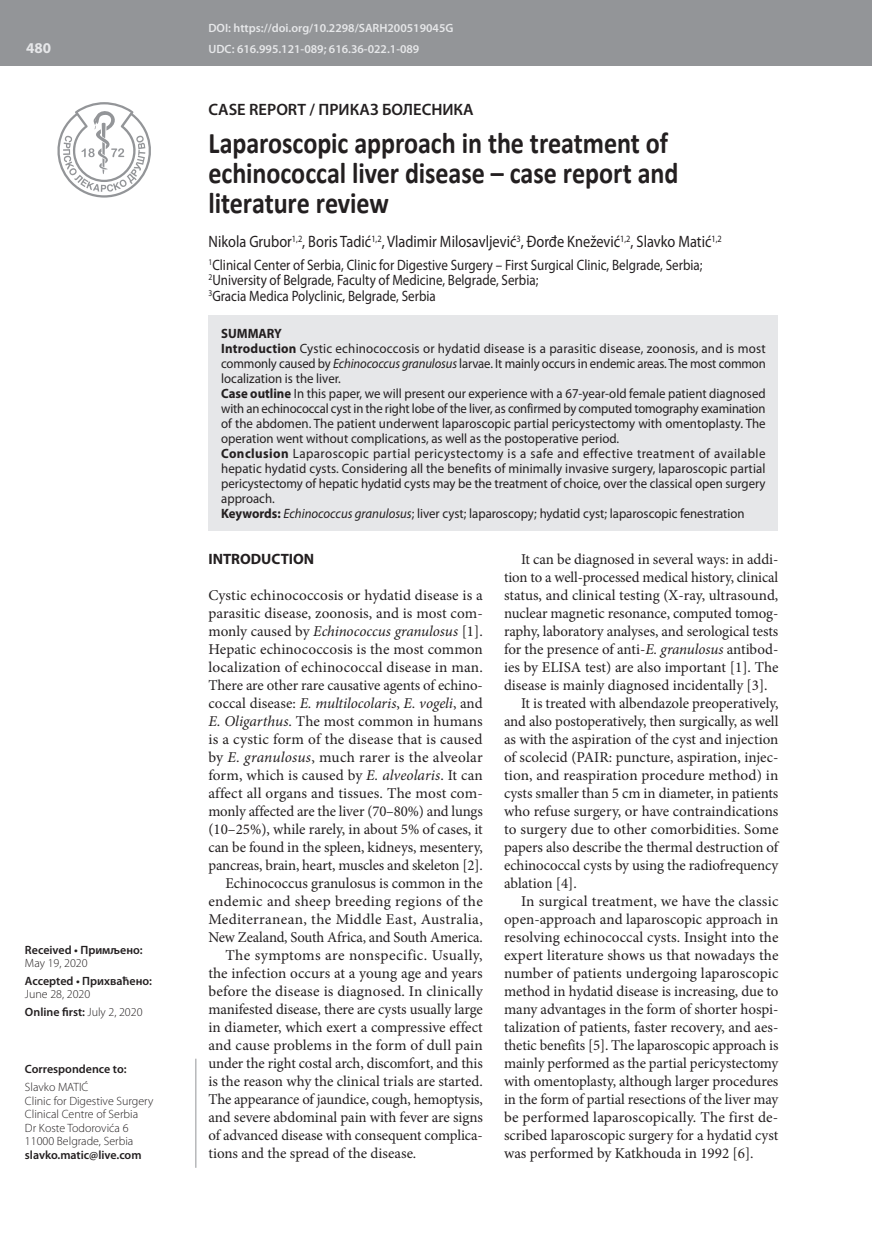
<style>
.page{position:relative;width:872px;height:1234px;background:#fff}
.page>*{position:absolute;margin:0;border:0;box-sizing:border-box;transform-origin:0 0}
.t1{font:700 30px/30px "Calibri";letter-spacing:-.005em;color:#231f20;scale:.87 1}
.t2{font:16.5px "Myriad Pro";color:#231f20;scale:.87 1}
.t3{font:600 16.5px "Myriad Pro";color:#231f20}
.t4{font:15px "Minion Pro";color:#231f20}
.t5{font:15px/15.8px "Myriad Pro";color:#231f20;scale:.87 1}
.t6{font:15px "Minion Pro";letter-spacing:.02em;color:#231f20}
.t7{font:italic 15px "Minion Pro";letter-spacing:-.005em;color:#231f20}
.t8{font:700 15px "Myriad Pro";color:#231f20}
.t9{font:700 15px "Myriad Pro";color:#e6e7e9}
.t10{font:13.5px/15px "Myriad Pro";color:#231f20;scale:.96 1}
.t11{font:300 12px/13.5px "Myriad Pro";color:#231f20}
.t12{font:600 12px/21.3px "Myriad Pro";color:#e6e7e9}
.t13{font:600 12px "Myriad Pro";color:#231f20}
.s1{font-weight:600}
.s2{font-weight:700}
.s3{font-style:italic}
.s4{font-style:normal}
</style>
<div class="page">
<div style="left:0;top:0;width:872px;height:66px;background:#939598"></div>
<svg style="left:57px;top:102px;width:94px;height:95px"></svg>
<hr style="left:196px;top:1058px;width:1px;height:109px;background:#939598">
<div style="left:208px;top:315px;width:570px;height:215px;background:#e6e7e9"></div>
<p class="t9" style="left:26px;top:38px;width:26px">480</p>
<p class="t13" style="left:25px;top:941px;width:119px">Received • Примљено:</p>
<p class="t11" style="left:25px;top:956px;width:64px">May 19, 2020</p>
<p class="t13" style="left:25px;top:972px;width:129px">Accepted • Прихваћено:</p>
<p class="t11" style="left:25px;top:985px;width:119px;line-height:17.7px">June 28, 2020<br><span class="s1">Online first:</span> July 2, 2020</p>
<p class="t13" style="left:25px;top:1061px;width:103px">Correspondence to:</p>
<p class="t11" style="left:25px;top:1080px;width:130px">Slavko MATIĆ<br>Clinic for Digestive Surgery<br>Clinical Centre of Serbia<br>Dr Koste Todorovića 6<br>11000 Belgrade, Serbia</p>
<p class="t13" style="left:25px;top:1146px;width:118px">slavko.matic@live.com</p>
<p class="t12" style="left:208px;top:17px;width:246px">DOI: https://doi.org/10.2298/SARH200519045G<br>UDC: 616.995.121-089; 616.36-022.1-089</p>
<p class="t3" style="left:208px;top:98px;width:267px">CASE REPORT / ПРИКАЗ БОЛЕСНИКА</p>
<h1 class="t1" style="left:208px;top:128px;width:542px">Laparoscopic approach in the treatment of echinococcal liver disease – case report and literature review</h1>
<p class="t2" style="left:208px;top:232px;width:591px">Nikola Grubor<sup>1,2</sup>, Boris Tadić<sup>1,2</sup>, Vladimir Milosavljević<sup>3</sup>, Đorđe Knežević<sup>1,2</sup>, Slavko Matić<sup>1,2</sup></p>
<p class="t5" style="left:208px;top:256px;width:569px"><sup>1</sup>Clinical Center of Serbia, Clinic for Digestive Surgery – First Surgical Clinic, Belgrade, Serbia;<br><sup>2</sup>University of Belgrade, Faculty of Medicine, Belgrade, Serbia;<br><sup>3</sup>Gracia Medica Polyclinic, Belgrade, Serbia</p>
<p class="t10" style="left:221px;top:325px;width:569px"><span class="s2">SUMMARY<br>Introduction</span> Cystic echinococcosis or hydatid disease is a parasitic disease, zoonosis, and is most commonly caused by <span class="s3">Echinococcus granulosus</span> larvae. It mainly occurs in endemic areas. The most common localization is the liver.<br><span class="s2">Case outline</span> In this paper, we will present our experience with a 67-year-old female patient diagnosed with an echinococcal cyst in the right lobe of the liver, as confirmed by computed tomography examination of the abdomen. The patient underwent laparoscopic partial pericystectomy with omentoplasty. The operation went without complications, as well as the postoperative period.<br><span class="s2">Conclusion</span> Laparoscopic partial pericystectomy is a safe and effective treatment of available hepatic hydatid cysts. Considering all the benefits of minimally invasive surgery, laparoscopic partial pericystectomy of hepatic hydatid cysts may be the treatment of choice, over the classical open surgery approach.<br><span class="s2">Keywords:</span> <span class="s3">Echinococcus granulosus</span>; liver cyst; laparoscopy; hydatid cyst; laparoscopic fenestration</p>
<p class="t8" style="left:208px;top:549px;width:107px">INTRODUCTION</p>
<p class="t4" style="left:208px;top:585px;width:276px">Cystic echinococcosis or hydatid disease is a</p>
<p class="t4" style="left:208px;top:603px;width:276px">parasitic disease, zoonosis, and is most com-</p>
<p class="t7" style="left:208px;top:620px;width:276px"><span class="s4">monly caused by</span> Echinococcus granulosus <span class="s4">[1].</span></p>
<p class="t4" style="left:208px;top:639px;width:276px">Hepatic echinococcosis is the most common</p>
<p class="t4" style="left:208px;top:657px;width:276px">localization of echinococcal disease in man.</p>
<p class="t4" style="left:208px;top:675px;width:276px">There are other rare causative agents of echino-</p>
<p class="t7" style="left:208px;top:692px;width:276px"><span class="s4">coccal disease:</span> E. multilocolaris<span class="s4">,</span> E. vogeli<span class="s4">, and</span></p>
<p class="t4" style="left:208px;top:711px;width:276px"><span class="s3">E. Oligarthus</span>. The most common in humans</p>
<p class="t4" style="left:208px;top:729px;width:276px">is a cystic form of the disease that is caused</p>
<p class="t4" style="left:208px;top:747px;width:276px">by <span class="s3">E. granulosus</span>, much rarer is the alveolar</p>
<p class="t4" style="left:208px;top:765px;width:276px">form, which is caused by <span class="s3">E. alveolaris</span>. It can</p>
<p class="t4" style="left:208px;top:783px;width:276px">affect all organs and tissues. The most com-</p>
<p class="t4" style="left:208px;top:801px;width:276px">monly affected are the liver (70–80%) and lungs</p>
<p class="t4" style="left:208px;top:819px;width:276px">(10–25%), while rarely, in about 5% of cases, it</p>
<p class="t4" style="left:208px;top:837px;width:276px">can be found in the spleen, kidneys, mesentery,</p>
<p class="t4" style="left:208px;top:855px;width:276px">pancreas, brain, heart, muscles and skeleton [2].</p>
<p class="t4" style="left:225px;top:873px;width:259px">Echinococcus granulosus is common in the</p>
<p class="t6" style="left:208px;top:891px;width:276px">endemic and sheep breeding regions of the</p>
<p class="t6" style="left:208px;top:909px;width:276px">Mediterranean, the Middle East, Australia,</p>
<p class="t4" style="left:208px;top:927px;width:276px">New Zealand, South Africa, and South America.</p>
<p class="t6" style="left:225px;top:945px;width:259px">The symptoms are nonspecific. Usually,</p>
<p class="t4" style="left:208px;top:963px;width:276px">the infection occurs at a young age and years</p>
<p class="t4" style="left:208px;top:981px;width:276px">before the disease is diagnosed. In clinically</p>
<p class="t4" style="left:208px;top:999px;width:276px">manifested disease, there are cysts usually large</p>
<p class="t4" style="left:208px;top:1017px;width:276px">in diameter, which exert a compressive effect</p>
<p class="t4" style="left:208px;top:1035px;width:276px">and cause problems in the form of dull pain</p>
<p class="t4" style="left:208px;top:1053px;width:276px">under the right costal arch, discomfort, and this</p>
<p class="t4" style="left:208px;top:1071px;width:276px">is the reason why the clinical trials are started.</p>
<p class="t4" style="left:208px;top:1089px;width:276px">The appearance of jaundice, cough, hemoptysis,</p>
<p class="t4" style="left:208px;top:1107px;width:276px">and severe abdominal pain with fever are signs</p>
<p class="t4" style="left:208px;top:1125px;width:276px">of advanced disease with consequent complica-</p>
<p class="t4" style="left:208px;top:1143px;width:209px">tions and the spread of the disease.</p>
<p class="t4" style="left:521px;top:549px;width:259px">It can be diagnosed in several ways: in addi-</p>
<p class="t4" style="left:504px;top:567px;width:276px">tion to a well-processed medical history, clinical</p>
<p class="t4" style="left:504px;top:585px;width:276px">status, and clinical testing (X-ray, ultrasound,</p>
<p class="t4" style="left:504px;top:603px;width:276px">nuclear magnetic resonance, computed tomog-</p>
<p class="t4" style="left:504px;top:621px;width:276px">raphy, laboratory analyses, and serological tests</p>
<p class="t4" style="left:504px;top:639px;width:276px">for the presence of anti-<span class="s3">E. granulosus</span> antibod-</p>
<p class="t4" style="left:504px;top:657px;width:276px">ies by ELISA test) are also important [1]. The</p>
<p class="t4" style="left:504px;top:675px;width:265px">disease is mainly diagnosed incidentally [3].</p>
<p class="t4" style="left:521px;top:693px;width:259px">It is treated with albendazole preoperatively,</p>
<p class="t4" style="left:504px;top:711px;width:276px">and also postoperatively, then surgically, as well</p>
<p class="t4" style="left:504px;top:729px;width:276px">as with the aspiration of the cyst and injection</p>
<p class="t4" style="left:504px;top:747px;width:276px">of scolecid (PAIR: puncture, aspiration, injec-</p>
<p class="t4" style="left:504px;top:765px;width:276px">tion, and reaspiration procedure method) in</p>
<p class="t4" style="left:504px;top:783px;width:276px">cysts smaller than 5 cm in diameter, in patients</p>
<p class="t4" style="left:504px;top:801px;width:276px">who refuse surgery, or have contraindications</p>
<p class="t4" style="left:504px;top:819px;width:276px">to surgery due to other comorbidities. Some</p>
<p class="t4" style="left:504px;top:837px;width:276px">papers also describe the thermal destruction of</p>
<p class="t4" style="left:504px;top:855px;width:276px">echinococcal cysts by using the radiofrequency</p>
<p class="t4" style="left:504px;top:873px;width:74px">ablation [4].</p>
<p class="t4" style="left:521px;top:891px;width:259px">In surgical treatment, we have the classic</p>
<p class="t4" style="left:504px;top:909px;width:276px">open-approach and laparoscopic approach in</p>
<p class="t4" style="left:504px;top:927px;width:276px">resolving echinococcal cysts. Insight into the</p>
<p class="t4" style="left:504px;top:945px;width:276px">expert literature shows us that nowadays the</p>
<p class="t4" style="left:504px;top:963px;width:276px">number of patients undergoing laparoscopic</p>
<p class="t4" style="left:504px;top:981px;width:276px">method in hydatid disease is increasing, due to</p>
<p class="t4" style="left:504px;top:999px;width:276px">many advantages in the form of shorter hospi-</p>
<p class="t4" style="left:504px;top:1017px;width:276px">talization of patients, faster recovery, and aes-</p>
<p class="t4" style="left:504px;top:1035px;width:276px">thetic benefits [5]. The laparoscopic approach is</p>
<p class="t4" style="left:504px;top:1053px;width:276px">mainly performed as the partial pericystectomy</p>
<p class="t4" style="left:504px;top:1071px;width:276px">with omentoplasty, although larger procedures</p>
<p class="t4" style="left:504px;top:1089px;width:276px">in the form of partial resections of the liver may</p>
<p class="t4" style="left:504px;top:1107px;width:276px">be performed laparoscopically. The first de-</p>
<p class="t4" style="left:504px;top:1125px;width:276px">scribed laparoscopic surgery for a hydatid cyst</p>
<p class="t4" style="left:504px;top:1143px;width:251px">was performed by Katkhouda in 1992 [6].</p>
</div>
